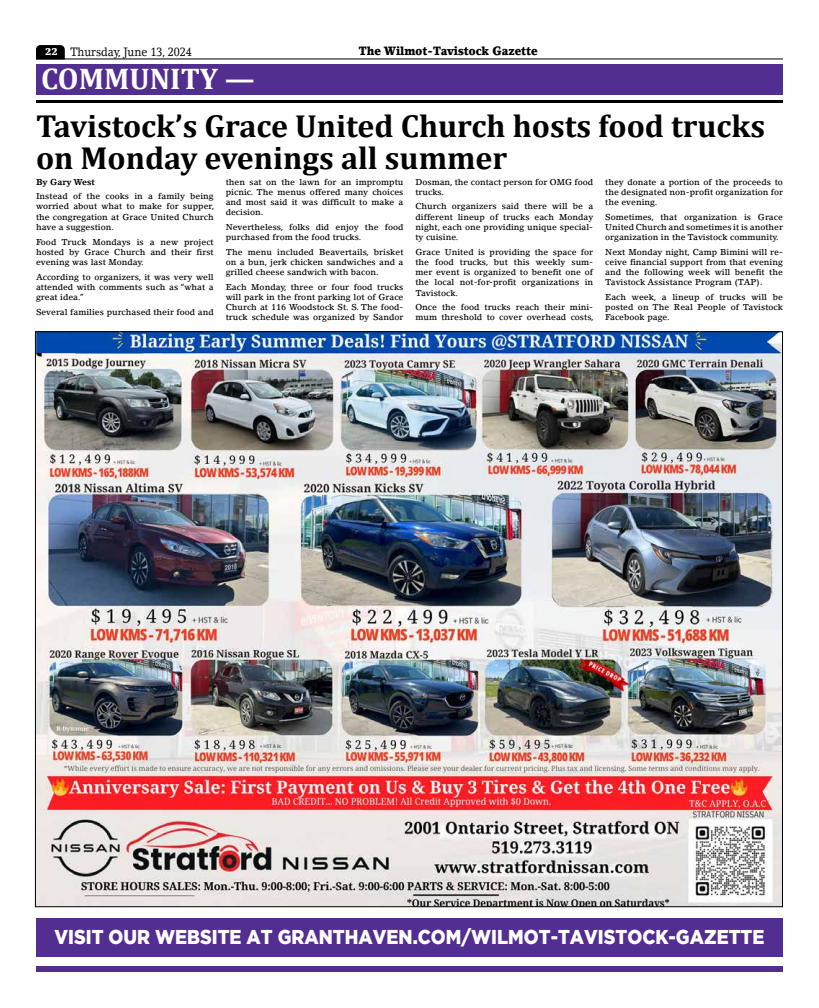
<style>
.page{position:relative;width:819px;height:1008px;background:#fff}
.page>*{position:absolute;margin:0;border:0;box-sizing:border-box;transform-origin:0 0}
.t1{font:700 32px/32px "Cambria";color:#000}
.t2{font:700 30px "Cambria";color:#fff}
.t3{font:900 20px "Gotham";color:#fff;scale:.9 1}
.t4{font:900 12px "Lino Letter Std";color:#000;scale:.9 1}
.t5{font:12px "Lino Letter Std";color:#000;scale:.9 1}
.t6{font:500 8.5px/10.2px "Lino Letter Std";color:#000;text-align:justify}
.t7{font:700 8.5px "Lino Letter Std";color:#000}
.s1{font-weight:900;font-size:10px;color:#fff}
</style>
<div class="page">
<svg style="left:36px;top:45px;width:29px;height:13px"></svg>
<hr style="left:36px;top:58px;width:747px;height:1px;background:#000">
<div style="left:36px;top:966px;width:747px;height:6px;background:#522e91"></div>
<div style="left:36px;top:919px;width:747px;height:38px;background:#522e91"></div>
<div style="left:36px;top:64px;width:747px;height:31px;background:#522e91"></div>
<hr style="left:36px;top:100px;width:747px;height:3px;background:#000">
<img style="left:37px;top:333px;width:744px;height:572px">
<h3 class="t5" style="left:45px;top:44px;width:165px"><span class="s1">22</span> Thursday, June 13, 2024</h3>
<h3 class="t4" style="left:359px;top:43px;width:201px">The Wilmot-Tavistock Gazette</h3>
<h2 class="t2" style="left:41px;top:58px;width:215px">COMMUNITY —</h2>
<h1 class="t1" style="left:36px;top:109px;width:731px">Tavistock’s Grace United Church hosts food trucks on Monday evenings all summer</h1>
<p class="t6" style="left:605px;top:176px;width:179px">they donate a portion of the proceeds to the designated non-profit organization for the evening.</p>
<p class="t6" style="left:605px;top:211px;width:179px">Sometimes, that organization is Grace United Church and sometimes it is another organization in the Tavistock community.</p>
<p class="t6" style="left:605px;top:247px;width:179px">Next Monday night, Camp Bimini will re&shy;ceive financial support from that evening and the following week will benefit the Tavistock Assistance Program (TAP).</p>
<p class="t6" style="left:605px;top:292px;width:179px">Each week, a lineup of trucks will be posted on The Real People of Tavistock Facebook page.</p>
<p class="t6" style="left:416px;top:176px;width:179px">Dosman, the contact person for OMG food trucks.</p>
<p class="t6" style="left:416px;top:201px;width:179px">Church organizers said there will be a different lineup of trucks each Monday night, each one providing unique special&shy;ty cuisine.</p>
<p class="t6" style="left:416px;top:247px;width:179px">Grace United is providing the space for the food trucks, but this weekly sum&shy;mer event is organized to benefit one of the local not-for-profit organizations in Tavistock.</p>
<p class="t6" style="left:416px;top:302px;width:180px">Once the food trucks reach their mini&shy;mum threshold to cover overhead costs,</p>
<p class="t6" style="left:226px;top:176px;width:179px">then sat on the lawn for an impromptu picnic. The menus offered many choices and most said it was difficult to make a decision.</p>
<p class="t6" style="left:226px;top:222px;width:179px">Nevertheless, folks did enjoy the food purchased from the food trucks.</p>
<p class="t6" style="left:226px;top:247px;width:179px">The menu included Beavertails, brisket on a bun, jerk chicken sandwiches and a grilled cheese sandwich with bacon.</p>
<p class="t6" style="left:226px;top:282px;width:179px">Each Monday, three or four food trucks will park in the front parking lot of Grace Church at 116 Woodstock St. S. The food&shy;truck schedule was organized by Sandor</p>
<p class="t7" style="left:36px;top:176px;width:60px">By Gary West</p>
<p class="t6" style="left:36px;top:191px;width:180px">Instead of the cooks in a family being worried about what to make for supper, the congregation at Grace United Church have a suggestion.</p>
<p class="t6" style="left:36px;top:236px;width:179px">Food Truck Mondays is a new project hosted by Grace Church and their first evening was last Monday.</p>
<p class="t6" style="left:36px;top:272px;width:179px">According to organizers, it was very well attended with comments such as “what a great idea.”</p>
<p class="t6" style="left:36px;top:307px;width:179px">Several families purchased their food and</p>
<h3 class="t3" style="left:55px;top:926px;width:790px">VISIT OUR WEBSITE AT GRANTHAVEN.COM/WILMOT-TAVISTOCK-GAZETTE</h3>
</div>
